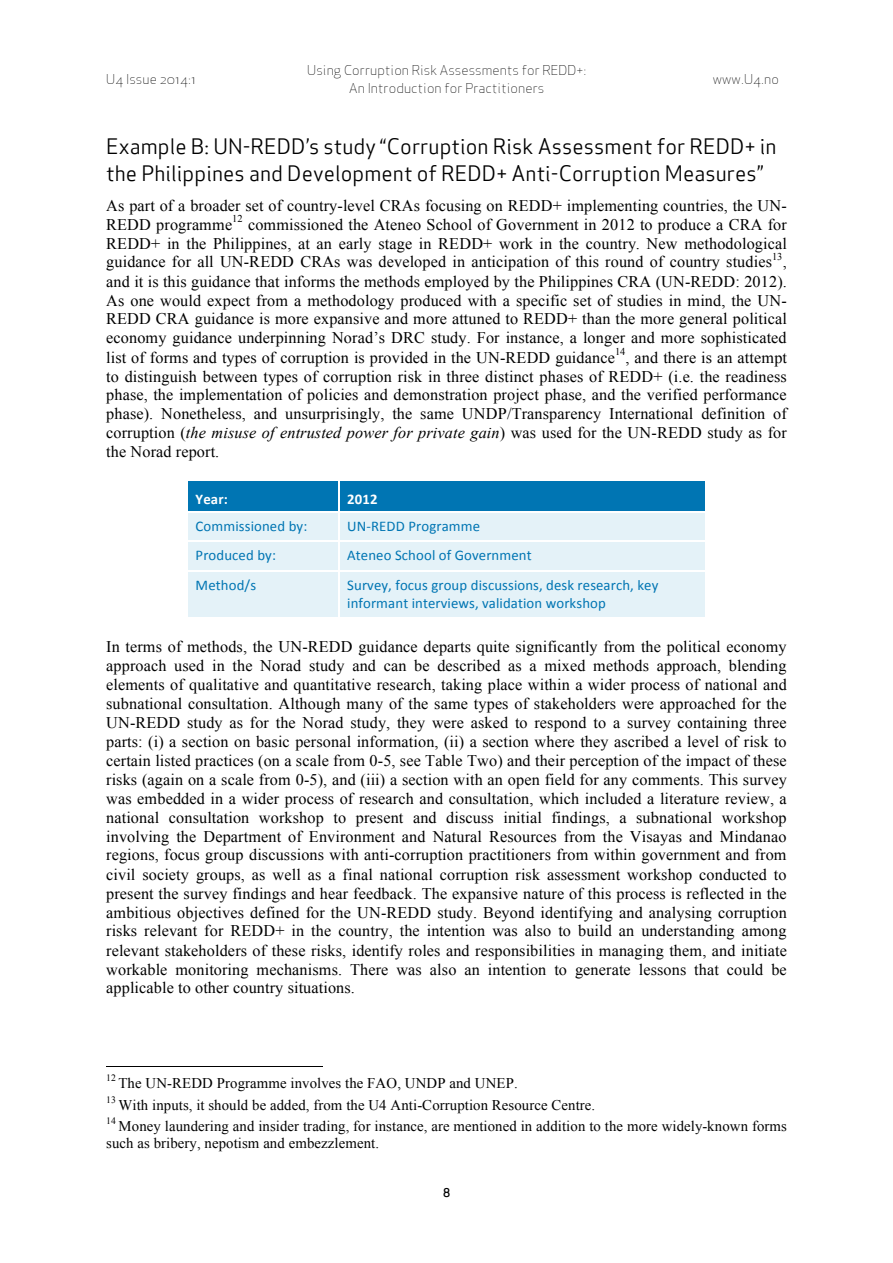
<style>
.page{position:relative;width:893px;height:1263px;background:#fff}
.page>*{position:absolute;margin:0;border:0;box-sizing:border-box;transform-origin:0 0}
.t1{font:20.85px/26.2px "Apex Sans Book ST";letter-spacing:.005em;color:#000}
.t2{font:16.2px/18.9px "Times New Roman";letter-spacing:.01em;color:#000;text-align:justify}
.t3{font:14.7px/17.2px "Times New Roman";letter-spacing:.01em;color:#000}
.t4{font:14.7px/18px "Calibri";letter-spacing:.01em;color:#0075b3}
.t5{font:700 14.7px "Calibri";letter-spacing:.01em;color:#fff}
.t6{font:13.35px/17.2px "Apex Sans Light ST";letter-spacing:.005em;color:#000;text-align:center}
.t7{font:11.85px "Apex Sans Medium T";color:#000}
.t8{font:10.5px "Times New Roman";color:#000}
.t9{font:9.75px "Times New Roman";color:#000}
.s1{font-style:italic}
</style>
<div class="page">
<div style="left:188px;top:481px;width:150px;height:30px;background:#0075b3"></div>
<div style="left:340px;top:481px;width:365px;height:30px;background:#0075b3"></div>
<div style="left:188px;top:513px;width:150px;height:27px;background:#e4f2f8"></div>
<div style="left:340px;top:513px;width:365px;height:27px;background:#e4f2f8"></div>
<div style="left:188px;top:542px;width:150px;height:28px;background:#e4f2f8"></div>
<div style="left:340px;top:542px;width:365px;height:28px;background:#e4f2f8"></div>
<div style="left:188px;top:572px;width:150px;height:45px;background:#e4f2f8"></div>
<div style="left:340px;top:572px;width:365px;height:45px;background:#e4f2f8"></div>
<hr style="left:106px;top:1066px;width:216px;height:1px;background:#000">
<p class="t6" style="left:106px;top:70px;width:91px">U4 Issue 2014:1</p>
<p class="t6" style="left:307px;top:62px;width:280px">Using Corruption Risk Assessments for REDD+:<br>An Introduction for Practitioners</p>
<p class="t6" style="left:712px;top:70px;width:68px">www.U4.no</p>
<p class="t1" style="left:106px;top:133px;width:671px">Example B: UN-REDD’s study “Corruption Risk Assessment for REDD+ in the Philippines and Development of REDD+ Anti-Corruption Measures”</p>
<p class="t2" style="left:106px;top:196px;width:682px">As part of a broader set of country-level CRAs focusing on REDD+ implementing countries, the UN-<br>REDD programme</p>
<p class="t8" style="left:232px;top:212px;width:12px">12</p>
<p class="t2" style="left:106px;top:215px;width:682px;text-indent:142px">commissioned the Ateneo School of Government in 2012 to produce a CRA for REDD+ in the Philippines, at an early stage in REDD+ work in the country. New methodological guidance for all UN-REDD CRAs was developed in anticipation of this round of country studies</p>
<p class="t8" style="left:772px;top:249px;width:12px">13</p>
<p class="t2" style="left:106px;top:252px;width:682px;text-indent:676px">, and it is this guidance that informs the methods employed by the Philippines CRA (UN-REDD: 2012).<br>As one would expect from a methodology produced with a specific set of studies in mind, the UN-REDD CRA guidance is more expansive and more attuned to REDD+ than the more general political economy guidance underpinning Norad’s DRC study. For instance, a longer and more sophisticated list of forms and types of corruption is provided in the UN-REDD guidance</p>
<p class="t8" style="left:615px;top:344px;width:12px">14</p>
<p class="t2" style="left:106px;top:347px;width:682px;text-indent:519px">, and there is an attempt to distinguish between types of corruption risk in three distinct phases of REDD+ (i.e. the readiness phase, the implementation of policies and demonstration project phase, and the verified performance phase). Nonetheless, and unsurprisingly, the same UNDP/Transparency International definition of corruption (<span class="s1">the misuse of entrusted power for private gain</span>) was used for the UN-REDD study as for the Norad report.</p>
<p class="t5" style="left:195px;top:490px;width:34px">N1&amp;%:</p>
<p class="t5" style="left:347px;top:490px;width:32px">OP7O</p>
<p class="t4" style="left:195px;top:517px;width:113px">4)00&amp;''&amp;)-/6!EA&gt;</p>
<p class="t4" style="left:347px;top:517px;width:138px">N?O7899!P*)D*$00/!</p>
<p class="t4" style="left:195px;top:546px;width:82px">P*)6+(/6!EA&gt;</p>
<p class="t4" style="left:347px;top:546px;width:186px">=%/-/)!W(#))5!)F!`)Q/*-0/-%</p>
<p class="t4" style="left:195px;top:575px;width:62px">J/%#)6_'</p>
<p class="t4" style="left:347px;top:576px;width:316px">W+*Q/AT!F)(+'!D*)+,!6&amp;'(+''&amp;)-'T!6/'.!*/'/$*(#T!./A! &amp;-F)*0$-%!&amp;-%/*Q&amp;/I'T!Q$5&amp;6$%&amp;)-!I)*.'#),</p>
<p class="t2" style="left:106px;top:637px;width:682px">In terms of methods, the UN-REDD guidance departs quite significantly from the political economy approach used in the Norad study and can be described as a mixed methods approach, blending elements of qualitative and quantitative research, taking place within a wider process of national and subnational consultation. Although many of the same types of stakeholders were approached for the UN-REDD study as for the Norad study, they were asked to respond to a survey containing three parts: (i) a section on basic personal information, (ii) a section where they ascribed a level of risk to certain listed practices (on a scale from 0-5, see Table Two) and their perception of the impact of these risks (again on a scale from 0-5), and (iii) a section with an open field for any comments. This survey was embedded in a wider process of research and consultation, which included a literature review, a national consultation workshop to present and discuss initial findings, a subnational workshop involving the Department of Environment and Natural Resources from the Visayas and Mindanao regions, focus group discussions with anti-corruption practitioners from within government and from civil society groups, as well as a final national corruption risk assessment workshop conducted to present the survey findings and hear feedback. The expansive nature of this process is reflected in the ambitious objectives defined for the UN-REDD study. Beyond identifying and analysing corruption risks relevant for REDD+ in the country, the intention was also to build an understanding among relevant stakeholders of these risks, identify roles and responsibilities in managing them, and initiate workable monitoring mechanisms. There was also an intention to generate lessons that could be applicable to other country situations.</p>
<p class="t9" style="left:106px;top:1071px;width:11px">12</p>
<p class="t3" style="left:118px;top:1074px;width:401px">The UN-REDD Programme involves the FAO, UNDP and UNEP.</p>
<p class="t9" style="left:106px;top:1093px;width:11px">13</p>
<p class="t3" style="left:118px;top:1096px;width:478px">With inputs, it should be added, from the U4 Anti-Corruption Resource Centre.</p>
<p class="t9" style="left:106px;top:1114px;width:11px">14</p>
<p class="t3" style="left:106px;top:1117px;width:682px;text-indent:12px">Money laundering and insider trading, for instance, are mentioned in addition to the more widely-known forms such as bribery, nepotism and embezzlement.</p>
<p class="t7" style="left:443px;top:1185px;width:9px">8</p>
</div>
